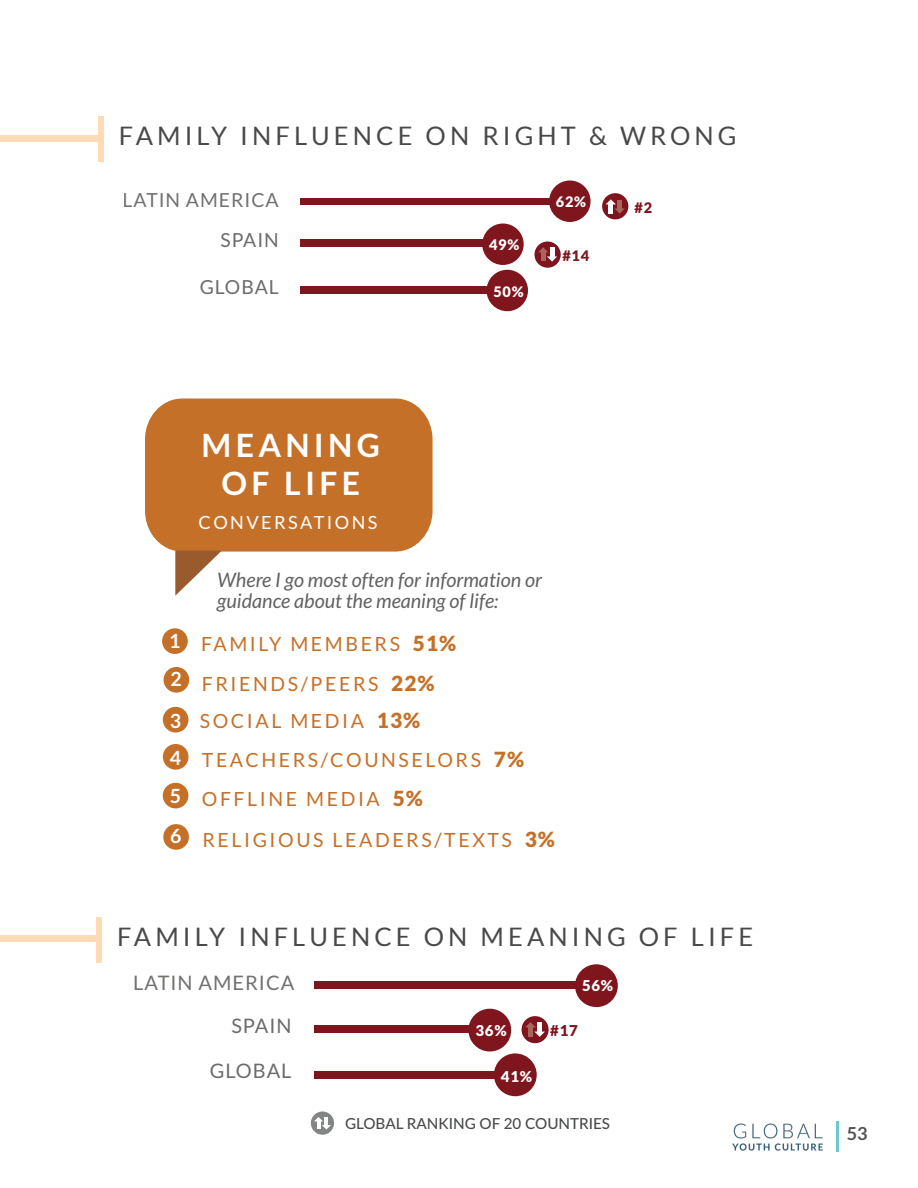
<style>
.page{position:relative;width:918px;height:1188px;background:#fff}
.page>*{position:absolute;margin:0;border:0;box-sizing:border-box;transform-origin:0 0}
.t1{font:700 32.1px/38.5px "Lato";letter-spacing:.135em;color:#fff;text-align:center}
.t2{font:25.5px "Lato";letter-spacing:.16em;color:#484948}
.t3{font:19.95px "Lato";letter-spacing:.05em;color:#727170}
.t4{font:19.95px "Lato";letter-spacing:.05em;color:#6b6c6c}
.t5{font:italic 19.8px/21.5px "Lato";color:#606160}
.t6{font:19.5px/36px "Lato";letter-spacing:.135em;color:#c57028}
.t7{font:19.35px "Lato";letter-spacing:.05em;color:#727170}
.t8{font:19.35px "Lato";letter-spacing:.05em;color:#6b6c6c}
.t9{font:18.15px "Lato";letter-spacing:.135em;color:#fff}
.t10{font:700 18px "Lato";color:#535252}
.t11{font:500 15.15px "Lato";color:#4b4c4d}
.t12{font:900 15px "Lato";color:#fff}
.t13{font:900 15px "Lato";color:#7f151d}
.t14{font:900 14.55px "Lato";color:#fff}
.t15{font:900 14.55px "Lato";color:#7f151d}
.s1{font-weight:900;font-size:21px}
.s2{font-weight:700;color:#fff}
</style>
<div class="page">
<hr style="left:836px;top:1121px;width:3px;height:31px;background:#6bc9cc">
<img style="left:732px;top:1123px;width:91px;height:28px">
<div style="left:145px;top:399px;width:288px;height:153px;background:#c57028"></div>
<svg style="left:175px;top:551px;width:47px;height:45px"></svg>
<div style="left:162px;top:628px;width:26px;height:26px;background:#c57028;border-radius:50%"></div>
<div style="left:164px;top:667px;width:25px;height:26px;background:#c57028;border-radius:50%"></div>
<div style="left:163px;top:707px;width:25px;height:26px;background:#c57028;border-radius:50%"></div>
<div style="left:163px;top:744px;width:25px;height:26px;background:#c57028;border-radius:50%"></div>
<div style="left:163px;top:783px;width:25px;height:25px;background:#c57028;border-radius:50%"></div>
<div style="left:163px;top:824px;width:26px;height:26px;background:#c57028;border-radius:50%"></div>
<div style="left:314px;top:982px;width:264px;height:7px;background:#7f151d"></div>
<div style="left:575px;top:964px;width:43px;height:43px;background:#7f151d;border-radius:50%"></div>
<div style="left:314px;top:1025px;width:195px;height:8px;background:#7f151d"></div>
<div style="left:468px;top:1009px;width:43px;height:43px;background:#7f151d;border-radius:50%"></div>
<div style="left:314px;top:1071px;width:192px;height:7px;background:#7f151d"></div>
<div style="left:494px;top:1053px;width:43px;height:43px;background:#7f151d;border-radius:50%"></div>
<div style="left:311px;top:1111px;width:23px;height:24px;background:#838484;border-radius:50%"></div>
<svg style="left:314px;top:1117px;width:17px;height:13px"></svg>
<div style="left:522px;top:1016px;width:27px;height:27px;background:#80141e;border-radius:50%"></div>
<svg style="left:525px;top:1022px;width:20px;height:15px"></svg>
<div style="left:301px;top:198px;width:250px;height:6px;background:#7f151d"></div>
<div style="left:549px;top:181px;width:42px;height:41px;background:#7f151d;border-radius:50%"></div>
<div style="left:301px;top:240px;width:188px;height:7px;background:#7f151d"></div>
<div style="left:482px;top:224px;width:42px;height:41px;background:#7f151d;border-radius:50%"></div>
<div style="left:301px;top:287px;width:186px;height:7px;background:#7f151d"></div>
<div style="left:487px;top:270px;width:41px;height:41px;background:#7f151d;border-radius:50%"></div>
<div style="left:602px;top:193px;width:26px;height:26px;background:#80141e;border-radius:50%"></div>
<svg style="left:602px;top:199px;width:23px;height:21px"></svg>
<div style="left:535px;top:241px;width:26px;height:27px;background:#80141e;border-radius:50%"></div>
<svg style="left:538px;top:247px;width:19px;height:15px"></svg>
<div style="left:0;top:135px;width:101px;height:7px;background:#ffdbb5"></div>
<div style="left:98px;top:117px;width:6px;height:45px;background:#ffdbb5"></div>
<div style="left:0;top:936px;width:99px;height:6px;background:#ffdbb5"></div>
<div style="left:96px;top:917px;width:6px;height:45px;background:#ffdbb5"></div>
<h2 class="t2" style="left:119px;top:122px;width:619px">FAMILY INFLUENCE ON RIGHT &amp; WRONG</h2>
<p class="t7" style="left:123px;top:189px;width:158px">LATIN AMERICA</p>
<p class="t8" style="left:221px;top:229px;width:60px">SPAIN</p>
<p class="t14" style="left:489px;top:236px;width:32px">49%</p>
<p class="t8" style="left:200px;top:276px;width:81px">GLOBAL</p>
<p class="t14" style="left:493px;top:283px;width:32px">50%</p>
<p class="t14" style="left:556px;top:193px;width:32px">62%</p>
<p class="t15" style="left:562px;top:247px;width:28px">#14</p>
<p class="t15" style="left:635px;top:199px;width:19px">#2</p>
<h1 class="t1" style="left:202px;top:425px;width:180px">MEANING<br>OF LIFE</h1>
<p class="t9" style="left:199px;top:512px;width:180px">CONVERSATIONS</p>
<p class="t5" style="left:217px;top:570px;width:326px">Where I go most often for information or guidance about the meaning of life:</p>
<p class="t6" style="left:169px;top:626px;width:289px"><sup>1</sup> FAMILY MEMBERS <span class="s1">51%</span></p>
<p class="t6" style="left:170px;top:666px;width:266px"><sup>2</sup> FRIENDS/PEERS <span class="s1">22%<br></span><span class="s2">3</span></p>
<p class="t6" style="left:170px;top:741px;width:356px;line-height:38.7px"><span class="s2">4</span> TEACHERS/COUNSELORS <span class="s1">7%<br></span><span class="s2">5</span> OFFLINE MEDIA <span class="s1">5%</span></p>
<p class="t6" style="left:170px;top:822px;width:386px"><sup>6</sup> RELIGIOUS LEADERS/TEXTS <span class="s1">3%</span></p>
<p class="t6" style="left:200px;top:703px;width:222px">SOCIAL MEDIA <span class="s1">13%</span></p>
<h2 class="t2" style="left:117px;top:923px;width:638px">FAMILY INFLUENCE ON MEANING OF LIFE</h2>
<p class="t3" style="left:133px;top:972px;width:163px">LATIN AMERICA</p>
<p class="t4" style="left:231px;top:1014px;width:62px">SPAIN</p>
<p class="t12" style="left:475px;top:1021px;width:33px">36%</p>
<p class="t12" style="left:582px;top:977px;width:33px">56%</p>
<p class="t13" style="left:550px;top:1022px;width:29px">#17</p>
<p class="t4" style="left:210px;top:1060px;width:83px">GLOBAL</p>
<p class="t12" style="left:501px;top:1068px;width:33px">41%</p>
<p class="t11" style="left:345px;top:1113px;width:267px">GLOBAL RANKING OF 20 COUNTRIES</p>
<p class="t10" style="left:847px;top:1124px;width:22px">53</p>
</div>
